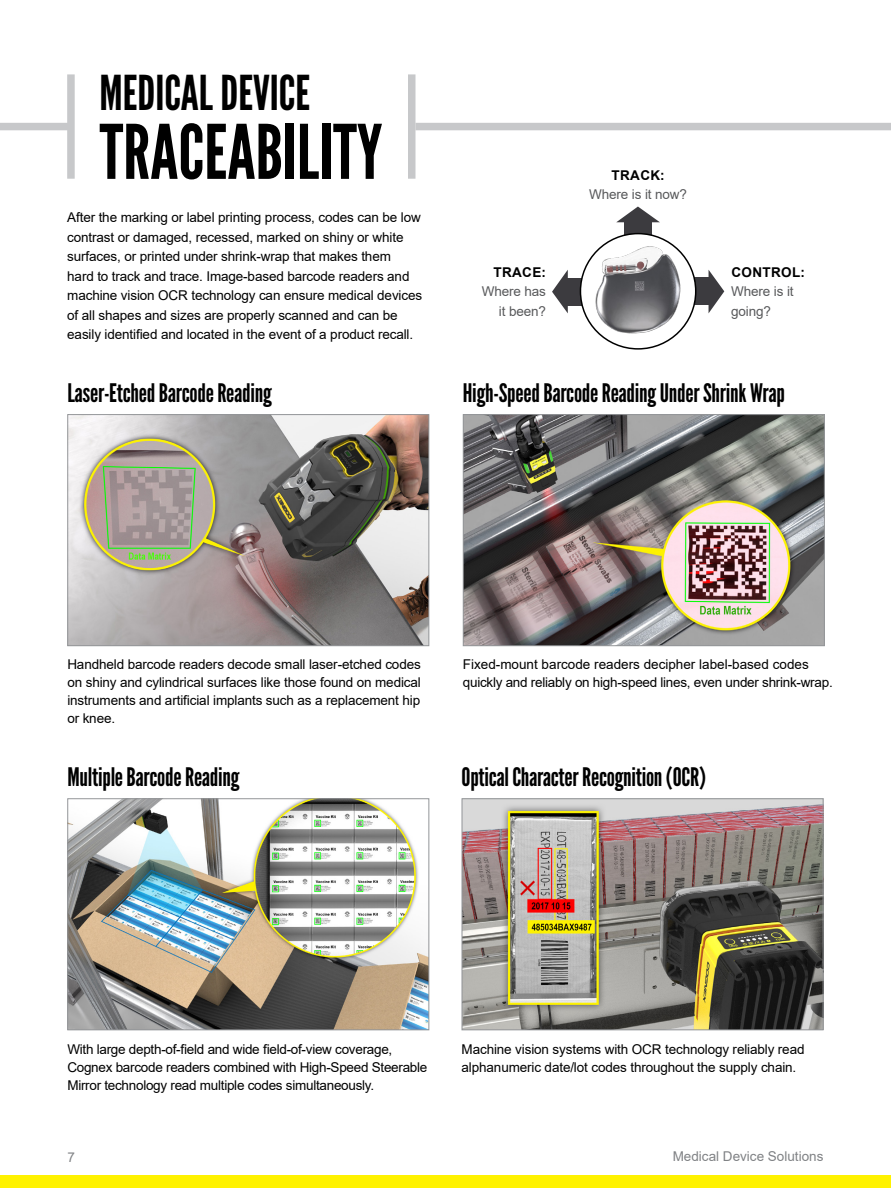
<style>
.page{position:relative;width:891px;height:1188px;background:#fff}
.page>*{position:absolute;margin:0;border:0;box-sizing:border-box;transform-origin:0 0}
.t1{font:75px "League Gothic";color:#000}
.t2{font:48px "League Gothic";color:#000}
.t3{font:25.5px "League Gothic";letter-spacing:-.01em;color:#000}
.t4{font:13.5px/18px "Arial";letter-spacing:-.01em;color:#000}
.t5{font:13.5px/19.5px "Arial";letter-spacing:-.01em;color:#58595b;text-align:right}
.t6{font:13.5px "Arial";color:#808285}
.t7{font:700 13.5px "Arial";letter-spacing:.025em;color:#000}
</style>
<div class="page">
<div style="left:0;top:123px;width:71px;height:7px;background:#c7c8ca"></div>
<div style="left:67px;top:74px;width:8px;height:105px;background:#c7c8ca"></div>
<div style="left:416px;top:123px;width:475px;height:7px;background:#c7c8ca"></div>
<div style="left:408px;top:74px;width:8px;height:105px;background:#c7c8ca"></div>
<img style="left:69px;top:416px;width:358px;height:228px">
<div style="left:67px;top:414px;width:362px;height:232px;border:1px solid #939598"></div>
<img style="left:465px;top:416px;width:358px;height:228px">
<div style="left:463px;top:414px;width:362px;height:232px;border:1px solid #939598"></div>
<img style="left:69px;top:800px;width:358px;height:228px">
<div style="left:67px;top:798px;width:362px;height:232px;border:1px solid #939598"></div>
<img style="left:464px;top:800px;width:358px;height:228px">
<div style="left:462px;top:798px;width:362px;height:232px;border:1px solid #939598"></div>
<div style="left:624px;top:221px;width:28px;height:15px;background:#3c3b3f"></div>
<svg style="left:617px;top:207px;width:43px;height:15px"></svg>
<div style="left:566px;top:278px;width:15px;height:28px;background:#3c3b3f"></div>
<svg style="left:552px;top:270px;width:16px;height:43px"></svg>
<div style="left:695px;top:277px;width:15px;height:28px;background:#3c3b3f"></div>
<svg style="left:709px;top:270px;width:15px;height:43px"></svg>
<div style="left:580px;top:233px;width:116px;height:117px;border:2px solid #000;border-radius:50%"></div>
<img style="left:587px;top:237px;width:96px;height:110px">
<div style="left:0;top:1175px;width:891px;height:13px;background:#fff200"></div>
<h2 class="t2" style="left:100px;top:64px;width:212px">MEDICAL DEVICE</h2>
<h1 class="t1" style="left:100px;top:107px;width:284px">TRACEABILITY</h1>
<p class="t4" style="left:67px;top:208px;width:356px;line-height:19.5px">After the marking or label printing process, codes can be low contrast or damaged, recessed, marked on shiny or white surfaces, or printed under shrink-wrap that makes them<br>hard to track and trace. Image-based barcode readers and machine vision OCR technology can ensure medical devices of all shapes and sizes are properly scanned and can be easily identified and located in the event of a product recall.</p>
<h3 class="t3" style="left:67px;top:378px;width:206px">Laser-Etched Barcode Reading</h3>
<p class="t7" style="left:494px;top:263px;width:54px">TRACE:</p>
<p class="t5" style="left:482px;top:282px;width:66px">Where has it been?</p>
<p class="t7" style="left:612px;top:165px;width:55px">TRACK:</p>
<p class="t5" style="left:589px;top:185px;width:99px">Where is it now?</p>
<p class="t7" style="left:731px;top:263px;width:75px">CONTROL:</p>
<p class="t5" style="left:731px;top:282px;width:64px;text-align:left">Where is it going?</p>
<h3 class="t3" style="left:463px;top:378px;width:324px">High-Speed Barcode Reading Under Shrink Wrap</h3>
<p class="t4" style="left:67px;top:656px;width:355px;text-align:justify">Handheld barcode readers decode small laser-etched codes on shiny and cylindrical surfaces like those found on medical instruments and artificial implants such as a replacement hip or knee.</p>
<h3 class="t3" style="left:67px;top:762px;width:174px">Multiple Barcode Reading</h3>
<p class="t4" style="left:463px;top:656px;width:371px">Fixed-mount barcode readers decipher label-based codes quickly and reliably on high-speed lines, even under shrink-wrap.</p>
<h3 class="t3" style="left:462px;top:762px;width:246px">Optical Character Recognition (OCR)</h3>
<p class="t4" style="left:67px;top:1040px;width:362px">With large depth-of-field and wide field-of-view coverage,<br>Cognex barcode readers combined with High-Speed Steerable<br>Mirror technology read multiple codes simultaneously.</p>
<p class="t4" style="left:462px;top:1040px;width:344px">Machine vision systems with OCR technology reliably read alphanumeric date/lot codes throughout the supply chain.</p>
<p class="t6" style="left:68px;top:1148px;width:9px">7</p>
<p class="t6" style="left:673px;top:1147px;width:152px">Medical Device Solutions</p>
</div>
